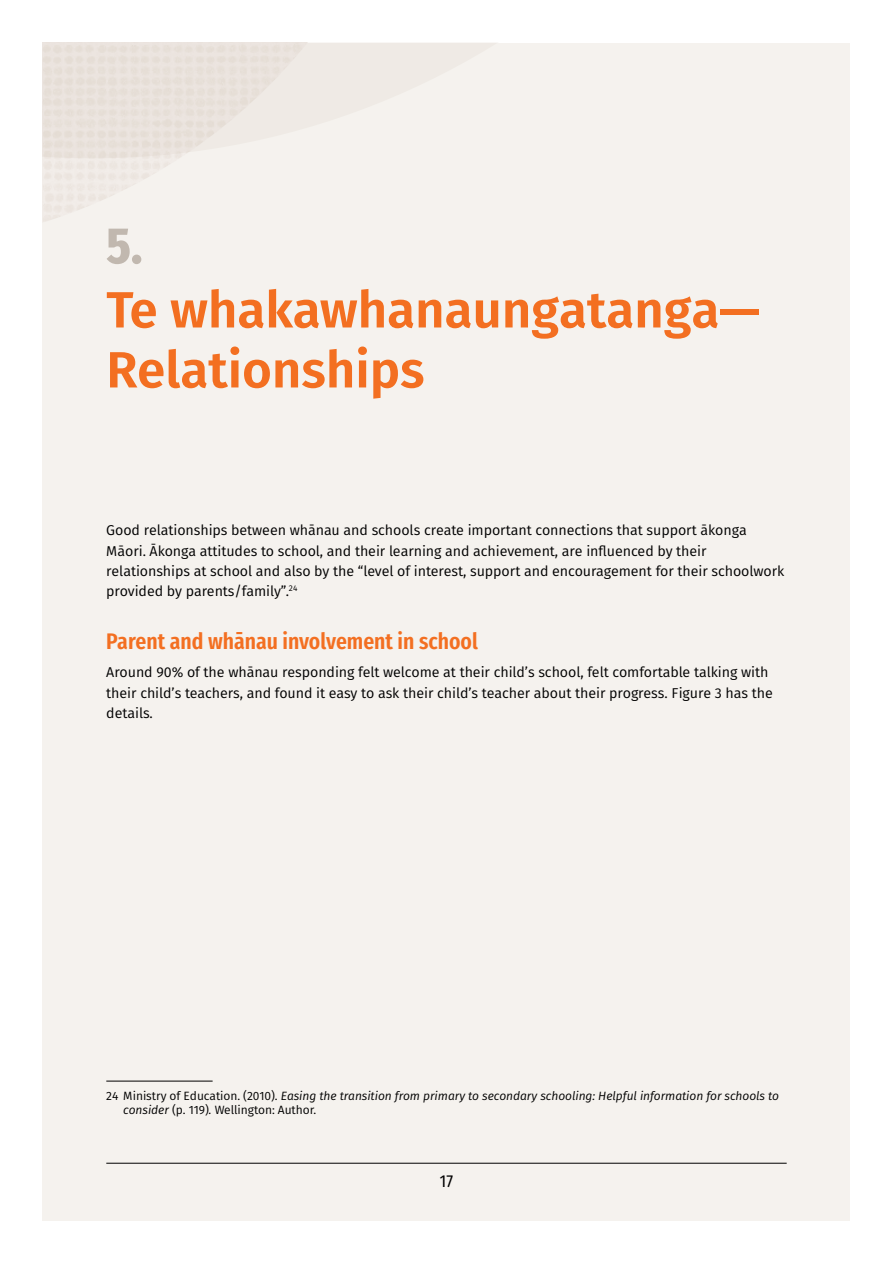
<style>
.page{position:relative;width:893px;height:1263px;background:#fff}
.page>*{position:absolute;margin:0;border:0;box-sizing:border-box;transform-origin:0 0}
.t1{font:600 51px/60px "Fira Sans";color:#f36f21}
.t2{font:800 51px "Fira Sans Condensed";color:#c1b8af}
.t3{font:600 22.5px "Fira Sans Condensed";color:#f36f21}
.t4{font:17.25px "Fira Sans Condensed";color:#000}
.t5{font:14.25px/20.2px "Fira Sans";letter-spacing:-.005em;color:#000}
.t6{font:italic 12px/14.4px "Fira Sans";letter-spacing:-.005em;color:#000}
.s1{font-style:normal}
</style>
<div class="page">
<div style="left:43px;top:43px;width:807px;height:1177px;background:#f5f2ee"></div>
<svg style="left:43px;top:43px;width:265px;height:115px;fill:#ebe3de"></svg>
<hr style="left:106px;top:1163px;width:681px;height:1px;background:#000">
<hr style="left:106px;top:1081px;width:107px;height:1px;background:#000">
<h1 class="t2" style="left:106px;top:199px;width:38px">5.</h1>
<h1 class="t1" style="left:106px;top:277px;width:655px">Te whakawhanaungatanga—<br>Relationships</h1>
<p class="t5" style="left:106px;top:520px;width:679px">Good relationships between whānau and schools create important connections that support ākonga Māori. Ākonga attitudes to school, and their learning and achievement, are influenced by their relationships at school and also by the “level of interest, support and encouragement for their schoolwork provided by parents/family”.<sup>24</sup></p>
<h2 class="t3" style="left:106px;top:620px;width:373px">Parent and whānau involvement in school</h2>
<p class="t5" style="left:106px;top:662px;width:668px">Around 90% of the whānau responding felt welcome at their child’s school, felt comfortable talking with their child’s teachers, and found it easy to ask their child’s teacher about their progress. Figure 3 has the details.</p>
<p class="t6" style="left:123px;top:1088px;width:657px;text-indent:-17px"><span class="s1">24 Ministry of Education. (2010).</span> Easing the transition from primary to secondary schooling: Helpful information for schools to consider <span class="s1">(p. 119)</span>. <span class="s1">Wellington: Author.</span></p>
<p class="t4" style="left:440px;top:1165px;width:15px">17</p>
</div>
